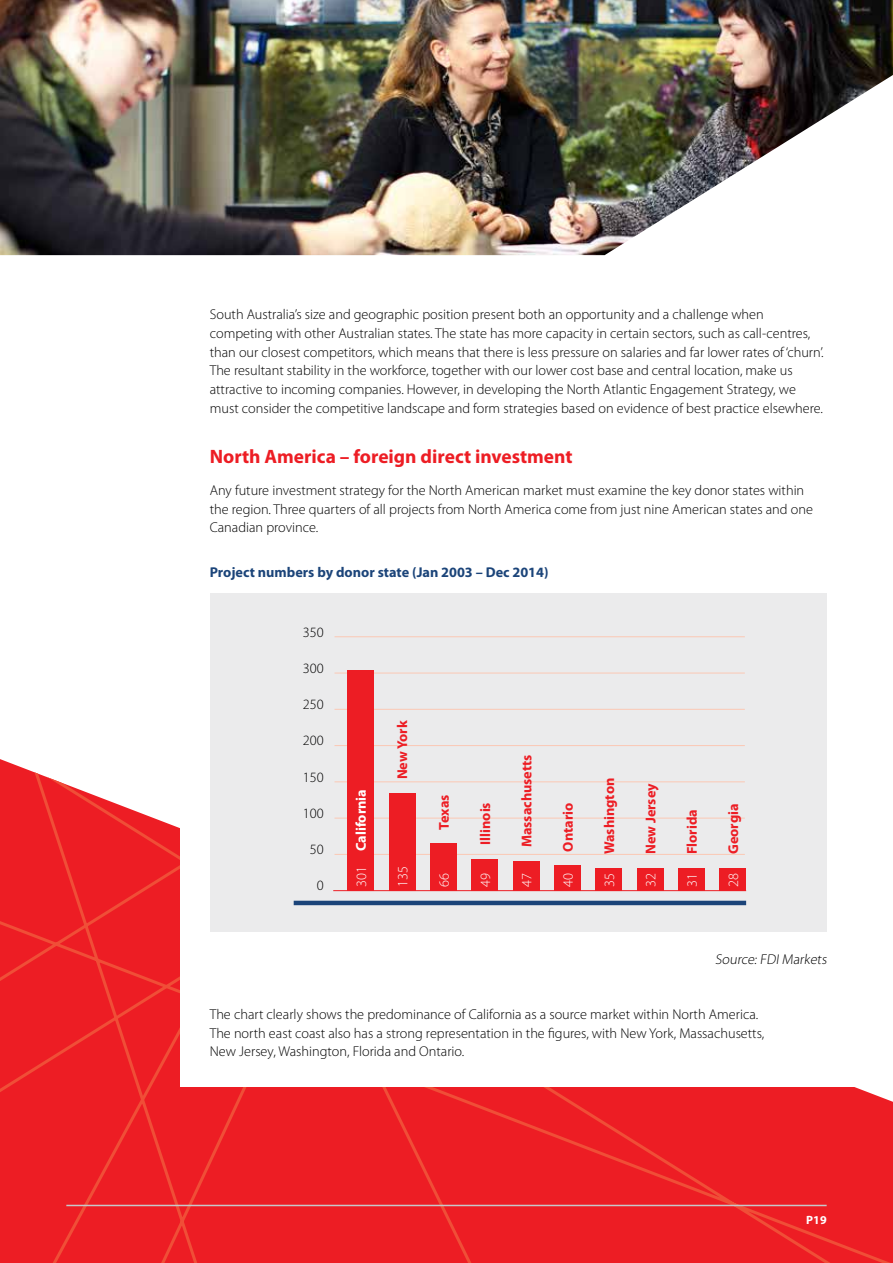
<style>
.page{position:relative;width:893px;height:1263px;background:#fff}
.page>*{position:absolute;margin:0;border:0;box-sizing:border-box;transform-origin:0 0}
.t1{font:700 19.35px "Myriad Pro";color:#ed1d24}
.t2{font:300 14.25px/18.8px "Myriad Pro";color:#000}
.t3{font:700 14.25px "Myriad Pro";color:#ed1d24}
.t4{font:700 14.25px "Myriad Pro";color:#1b4479}
.t5{font:300 14.25px "Myriad Pro";color:#fff}
.t6{font:700 14.25px "Myriad Pro";color:#fff}
.t7{font:700 12px "Myriad Pro";color:#fff}
</style>
<div class="page">
<svg style="left:0;top:759px;width:893px;height:504px;background:#ee3036"></svg>
<div style="left:180px;top:308px;width:676px;height:779px;background:#fff"></div>
<img style="left:0;top:0;width:893px;height:255px">
<hr style="left:66px;top:1205px;width:761px;height:1px;background:#c7c8ca">
<div style="left:210px;top:593px;width:617px;height:339px;background:#ebebec"></div>
<hr style="left:333px;top:890px;width:413px;height:1px;background:#ed1d24">
<hr style="left:334px;top:636px;width:411px;height:1px;background:#fbc8b4">
<hr style="left:334px;top:709px;width:411px;height:1px;background:#fbc8b4">
<hr style="left:334px;top:854px;width:411px;height:1px;background:#fbc8b4">
<hr style="left:334px;top:818px;width:411px;height:1px;background:#fbc8b4">
<hr style="left:334px;top:781px;width:411px;height:1px;background:#fbc8b4">
<hr style="left:334px;top:673px;width:411px;height:1px;background:#fbc8b4">
<hr style="left:334px;top:745px;width:411px;height:1px;background:#fbc8b4">
<hr style="left:294px;top:901px;width:452px;height:4px;background:#1b4479">
<div style="left:719px;top:868px;width:27px;height:23px;background:#ed1d24"></div>
<div style="left:678px;top:868px;width:27px;height:23px;background:#ed1d24"></div>
<div style="left:637px;top:868px;width:26px;height:23px;background:#ed1d24"></div>
<div style="left:595px;top:868px;width:27px;height:23px;background:#ed1d24"></div>
<div style="left:554px;top:865px;width:27px;height:26px;background:#ed1d24"></div>
<div style="left:513px;top:861px;width:26px;height:30px;background:#ed1d24"></div>
<div style="left:471px;top:859px;width:27px;height:32px;background:#ed1d24"></div>
<div style="left:430px;top:843px;width:27px;height:48px;background:#ed1d24"></div>
<div style="left:389px;top:793px;width:26px;height:98px;background:#ed1d24"></div>
<div style="left:347px;top:670px;width:27px;height:221px;background:#ed1d24"></div>
<p class="t2" style="left:210px;top:305px;width:615px">South Australia’s size and geographic position present both an opportunity and a challenge when competing with other Australian states. The state has more capacity in certain sectors, such as call-centres, than our closest competitors, which means that there is less pressure on salaries and far lower rates of ‘churn’.<br>The resultant stability in the workforce, together with our lower cost base and central location, make us attractive to incoming companies. However, in developing the North Atlantic Engagement Strategy, we must consider the competitive landscape and form strategies based on evidence of best practice elsewhere.</p>
<h1 class="t1" style="left:210px;top:444px;width:364px">North America – foreign direct investment</h1>
<p class="t2" style="left:210px;top:481px;width:605px">Any future investment strategy for the North American market must examine the key donor states within the region. Three quarters of all projects from North America come from just nine American states and one<br>Canadian province.</p>
<p class="t4" style="left:210px;top:562px;width:340px">Project numbers by donor state (Jan 2003 – Dec 2014)</p>
<p class="t2" style="left:303px;top:623px;width:22px">350</p>
<p class="t2" style="left:303px;top:659px;width:22px">300</p>
<p class="t2" style="left:303px;top:695px;width:22px">250</p>
<p class="t2" style="left:303px;top:731px;width:22px">200</p>
<p class="t2" style="left:303px;top:768px;width:22px">150</p>
<p class="t2" style="left:303px;top:804px;width:22px">100</p>
<p class="t2" style="left:310px;top:840px;width:15px">50</p>
<p class="t2" style="left:317px;top:876px;width:8px">0</p>
<p class="t6" style="left:352px;top:851px;width:63px;rotate:-90deg">California</p>
<p class="t3" style="left:393px;top:779px;width:60px;rotate:-90deg">New York</p>
<p class="t3" style="left:435px;top:830px;width:37px;rotate:-90deg">Texas</p>
<p class="t3" style="left:476px;top:845px;width:44px;rotate:-90deg">Illinois</p>
<p class="t3" style="left:517px;top:847px;width:94px;rotate:-90deg">Massachusetts</p>
<p class="t3" style="left:559px;top:852px;width:50px;rotate:-90deg">Ontario</p>
<p class="t3" style="left:600px;top:854px;width:78px;rotate:-90deg">Washington</p>
<p class="t3" style="left:641px;top:854px;width:72px;rotate:-90deg">New Jersey</p>
<p class="t3" style="left:683px;top:854px;width:46px;rotate:-90deg">Florida</p>
<p class="t3" style="left:724px;top:854px;width:52px;rotate:-90deg">Georgia</p>
<p class="t5" style="left:353px;top:887px;width:22px;rotate:-90deg">301</p>
<p class="t5" style="left:395px;top:887px;width:22px;rotate:-90deg">135</p>
<p class="t5" style="left:436px;top:887px;width:15px;rotate:-90deg">66</p>
<p class="t5" style="left:477px;top:887px;width:15px;rotate:-90deg">49</p>
<p class="t5" style="left:519px;top:887px;width:15px;rotate:-90deg">47</p>
<p class="t5" style="left:560px;top:887px;width:15px;rotate:-90deg">40</p>
<p class="t5" style="left:601px;top:887px;width:15px;rotate:-90deg">35</p>
<p class="t5" style="left:643px;top:887px;width:15px;rotate:-90deg">32</p>
<p class="t5" style="left:684px;top:887px;width:15px;rotate:-90deg">31</p>
<p class="t5" style="left:725px;top:887px;width:15px;rotate:-90deg">28</p>
<p class="t2" style="left:715px;top:950px;width:115px">Source:FDIMarkets</p>
<p class="t2" style="left:210px;top:1005px;width:556px">The chart clearly shows the predominance of California as a source market within North America.<br>The north east coast also has a strong representation in the figures, with New York, Massachusetts,<br>New Jersey, Washington, Florida and Ontario.</p>
<p class="t7" style="left:806px;top:1212px;width:22px">P19</p>
</div>
